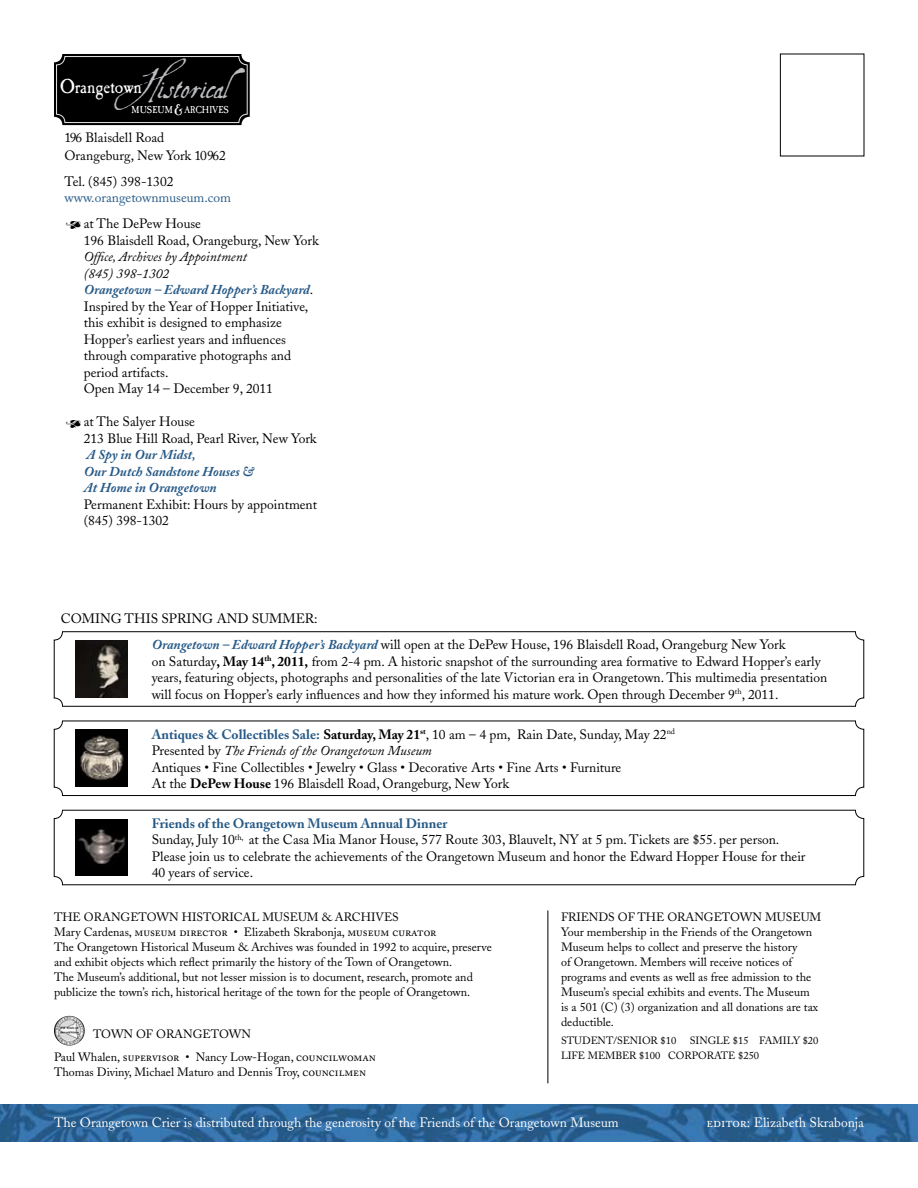
<style>
.page{position:relative;width:918px;height:1188px;background:#fff}
.page>*{position:absolute;margin:0;border:0;box-sizing:border-box;transform-origin:0 0}
.t1{font:20.85px "Caslon Ant T";letter-spacing:-.005em;color:#fff}
.t2{font:13.5px/16.5px "Adobe Caslon";color:#000}
.t3{font:13.5px "Adobe Caslon";color:#fff}
.t4{font:italic 700 13.5px/16.5px "Adobe Caslon";color:#275a87}
.t5{font:13.5px "Adobe Caslon";color:#275a87}
.t6{font:12px/15px "Adobe Caslon";color:#000}
.t7{font:10.5px "Adobe Caslon";color:#000}
.t8{font:10.35px "Caslon Ant T";color:#fff}
.s1{font-family:"Aquiline";font-size:30.45px;color:#bcbdc0}
.s2{font-size:15.9px}
.s3{font-style:italic}
.s4{font-weight:700;font-style:italic;color:#275a87}
.s5{font-weight:700}
.s6{font-weight:700;color:#275a87}
.s7{font-family:"Adobe Caslon Regular SC"}
</style>
<div class="page">
<img style="left:0;top:1104px;width:918px;height:38px">
<div style="left:54px;top:54px;width:196px;height:71px;background:#000;border-radius:8px"></div>
<div style="left:56px;top:56px;width:192px;height:67px;border:1px solid #e6e7e8;border-radius:8px"></div>
<img style="left:54px;top:1016px;width:31px;height:30px;border-radius:50%">
<hr style="left:548px;top:910px;width:1px;height:173px;background:#000">
<div style="left:54px;top:632px;width:810px;height:74px;border:1px solid #000;border-radius:8px"></div>
<img style="left:75px;top:641px;width:52px;height:56px">
<div style="left:54px;top:810px;width:810px;height:75px;border:1px solid #000;border-radius:8px"></div>
<img style="left:75px;top:819px;width:52px;height:57px">
<div style="left:54px;top:721px;width:810px;height:75px;border:1px solid #000;border-radius:8px"></div>
<img style="left:75px;top:730px;width:52px;height:57px">
<h1 class="t1" style="left:60px;top:75px;width:187px">ORANGETOWN<span class="s1">Historical</span></h1>
<p class="t8" style="left:132px;top:104px;width:97px">MUSEUM <span class="s2">&amp;</span>ARCH IVES</p>
<p class="t2" style="left:64px;top:129px;width:163px;line-height:18px">196 Blaisdell Road<br>Orangeburg, New York 10962</p>
<p class="t2" style="left:64px;top:173px;width:111px">Tel. (845) 398-1302</p>
<p class="t5" style="left:64px;top:190px;width:168px">www.orangetownmuseum.com</p>
<p class="t2" style="left:84px;top:216px;width:237px">at The DePew House<br>196 Blaisdell Road, Orangeburg, New York</p>
<p class="t2" style="left:84px;top:249px;width:231px"><span class="s3">Office, Archives by Appointment<br>(845) 398-1302<br></span><span class="s4">Orangetown – Edward Hopper’s Backyard</span>.<br>Inspired by the Year of Hopper Initiative, this exhibit is designed to emphasize<br>Hopper’s earliest years and influences through comparative photographs and period artifacts.<br>Open May 14 – December 9, 2011</p>
<p class="t2" style="left:84px;top:414px;width:234px">at The Salyer House<br>213 Blue Hill Road, Pearl River, New York</p>
<p class="t4" style="left:84px;top:447px;width:172px">A Spy in Our Midst,<br>Our Dutch Sandstone Houses &amp;<br>At Home in Orangetown</p>
<p class="t2" style="left:84px;top:496px;width:235px">Permanent Exhibit: Hours by appointment (845) 398-1302</p>
<p class="t2" style="left:61px;top:610px;width:21px">Coming</p>
<p class="t2" style="left:125px;top:610px;width:10px">this</p>
<p class="t2" style="left:162px;top:610px;width:10px">spring</p>
<p class="t2" style="left:217px;top:610px;width:12px">and</p>
<p class="t2" style="left:252px;top:610px;width:30px">summer</p>
<p class="t2" style="left:314px;top:610px;width:5px">:</p>
<p class="t2" style="left:152px;top:637px;width:677px"><span class="s4">Orangetown – Edward Hopper’s Backyard</span> will open at the DePew House, 196 Blaisdell Road, Orangeburg New York<br>on Saturday<span class="s5">, May 14</span><sup>th</sup><span class="s5">, 2011,</span> from 2-4 pm. A historic snapshot of the surrounding area formative to Edward Hopper’s early years, featuring objects, photographs and personalities of the late Victorian era in Orangetown. This multimedia presentation will focus on Hopper’s early influences and how they informed his mature work. Open through December 9<sup>th</sup>, 2011.</p>
<p class="t2" style="left:152px;top:726px;width:525px"><span class="s6">Antiques &amp; Collectibles Sale:</span> <span class="s5">Saturday, May 21</span><sup>st</sup>, 10 am – 4 pm, Rain Date, Sunday, May 22<sup>nd </sup>Presented by <span class="s3">The Friends of the Orangetown Museum<br></span>Antiques • Fine Collectibles • Jewelry • Glass • Decorative Arts • Fine Arts • Furniture<br>At the <span class="s5">DePew House</span> 196 Blaisdell Road, Orangeburg, New York</p>
<p class="t2" style="left:152px;top:815px;width:655px"><span class="s6">Friends of the Orangetown Museum Annual Dinner<br></span>Sunday, July 10<sup>th,</sup> at the Casa Mia Manor House, 577 Route 303, Blauvelt, NY at 5 pm. Tickets are $55. per person.<br>Please join us to celebrate the achievements of the Orangetown Museum and honor the Edward Hopper House for their 40 years of service.</p>
<p class="t6" style="left:54px;top:910px;width:439px">THE ORANGETOWN HISTORICAL MUSEUM &amp; ARCHIVES<br>Mary Cardenas, <span class="s7">museum director</span> • Elizabeth Skrabonja, <span class="s7">museum curator<br></span>The Orangetown Historical Museum &amp; Archives was founded in 1992 to acquire, preserve and exhibit objects which reflect primarily the history of the Town of Orangetown.<br>The Museum’s additional, but not lesser mission is to document, research, promote and publicize the town’s rich, historical heritage of the town for the people of Orangetown.</p>
<p class="t6" style="left:54px;top:1023px;width:324px;line-height:22.5px;text-indent:82px">of Orangetown<br>Paul Whalen, <span class="s7">supervisor</span> • Nancy Low-Hogan, <span class="s7">councilwoman</span></p>
<p class="t6" style="left:54px;top:1064px;width:314px">Thomas Diviny, Michael Maturo and Dennis Troy, <span class="s7">councilmen</span></p>
<p class="t6" style="left:93px;top:1027px;width:20px">Town</p>
<p class="t6" style="left:561px;top:910px;width:16px">Friends</p>
<p class="t6" style="left:618px;top:910px;width:30px">of the</p>
<p class="t6" style="left:667px;top:910px;width:21px">Orangetown</p>
<p class="t6" style="left:561px;top:910px;width:260px;text-indent:204px">Museum Your membership in the Friends of the Orangetown Museum helps to collect and preserve the history<br>of Orangetown. Members will receive notices of programs and events as well as free admission to the Museum’s special exhibits and events. The Museum is a 501 (C) (3) organization and all donations are tax deductible.</p>
<p class="t7" style="left:561px;top:1035px;width:30px">Student</p>
<p class="t7" style="left:613px;top:1035px;width:18px">/Senior</p>
<p class="t7" style="left:661px;top:1035px;width:17px">$10</p>
<p class="t7" style="left:690px;top:1035px;width:14px">Single</p>
<p class="t7" style="left:733px;top:1035px;width:41px">$15 Family</p>
<p class="t7" style="left:803px;top:1035px;width:17px">$20</p>
<p class="t7" style="left:561px;top:1050px;width:14px">Life</p>
<p class="t7" style="left:588px;top:1050px;width:19px">Member</p>
<p class="t7" style="left:639px;top:1050px;width:45px">$100 Corporate</p>
<p class="t7" style="left:738px;top:1050px;width:22px">$250</p>
<p class="t3" style="left:54px;top:1115px;width:566px">The Orangetown Crier is distributed through the generosity of the Friends of the Orangetown Museum</p>
<p class="t3" style="left:706px;top:1115px;width:159px"><span class="s7">editor:</span> Elizabeth Skrabonja</p>
</div>
